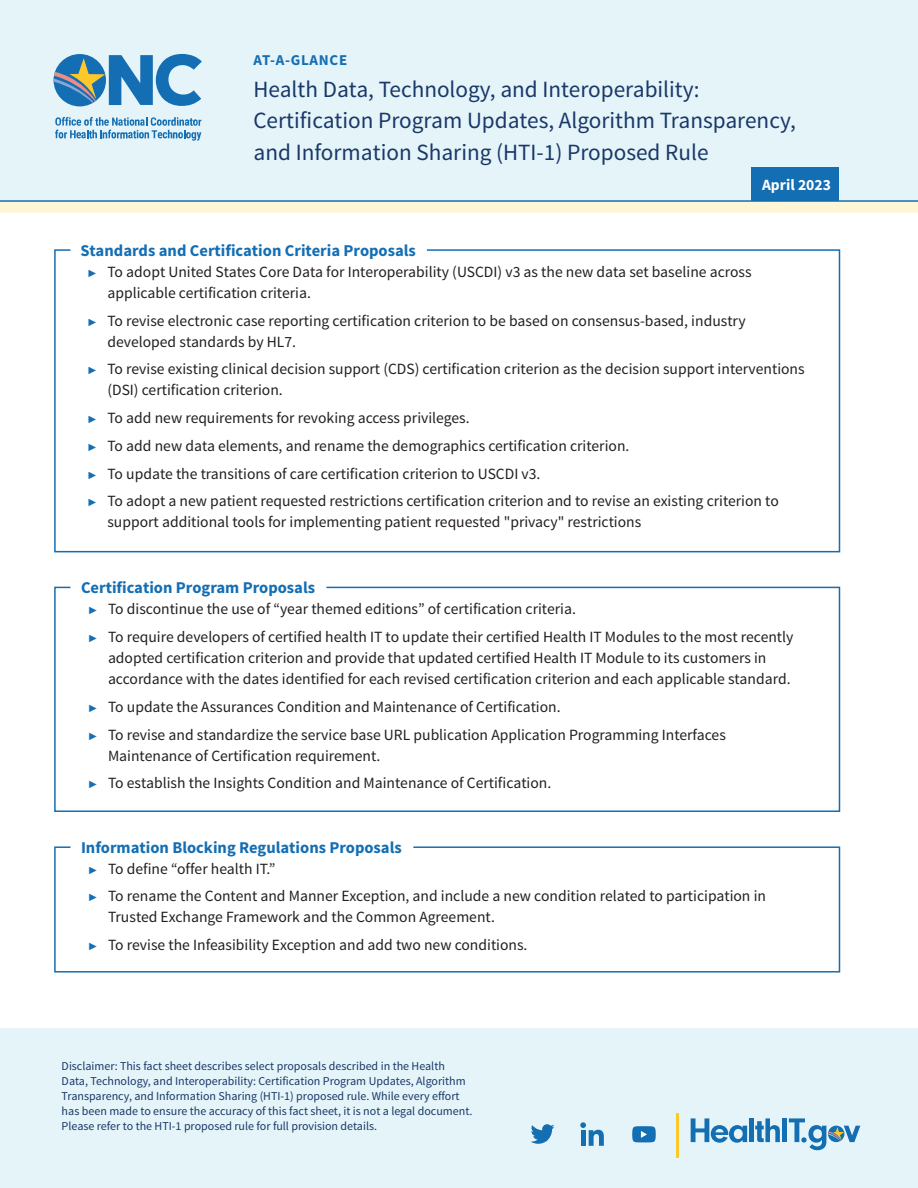
<style>
.page{position:relative;width:918px;height:1188px;background:#fff}
.page>*{position:absolute;margin:0;border:0;box-sizing:border-box;transform-origin:0 0}
.t1{font:23.25px/31.5px "Source Sans Pro";color:#1a3868}
.t2{font:700 16.5px "Source Sans Pro";color:#146eb3}
.t3{font:15.6px/21px "Source Sans Pro";color:#231f20}
.Body_Text{font:700 15.6px "Source Sans Pro";color:#fff}
.Topic_Heading_Alt{font:700 15px "Source Sans Pro";letter-spacing:.05em;color:#146eb3}
.t4{font:12px/15px "Source Sans Pro";color:#1a3868}
.s1{font-family:"Arial";font-size:10.5px;color:#146eb3}
</style>
<div class="page">
<div style="left:0;top:1028px;width:918px;height:160px;background:#e4f4f9"></div>
<div style="left:0;top:109px;width:918px;height:103px;background:#fef7d7"></div>
<div style="left:0;top:0;width:918px;height:202px;background:#e4f4f9"></div>
<div style="left:752px;top:168px;width:87px;height:33px;background:#146eb3"></div>
<svg style="left:55px;top:117px;width:146px;height:24px;background:#a0c8e2"></svg>
<svg style="left:54px;top:54px;width:148px;height:52px;background:#6ea2c5"></svg>
<svg style="left:54px;top:249px;width:787px;height:304px"></svg>
<svg style="left:54px;top:586px;width:787px;height:226px"></svg>
<svg style="left:54px;top:846px;width:787px;height:127px"></svg>
<svg style="left:632px;top:1126px;width:24px;height:16px"></svg>
<svg style="left:530px;top:1124px;width:24px;height:20px"></svg>
<svg style="left:580px;top:1122px;width:24px;height:24px"></svg>
<hr style="left:677px;top:1113px;width:2px;height:45px;background:#fec82b">
<svg style="left:691px;top:1118px;width:56px;height:25px"></svg>
<div style="left:749px;top:1118px;width:5px;height:24px;background:#136eb2"></div>
<svg style="left:755px;top:1118px;width:25px;height:24px"></svg>
<div style="left:782px;top:1118px;width:5px;height:24px;background:#136eb2"></div>
<svg style="left:789px;top:1118px;width:71px;height:32px"></svg>
<h1 class="Topic_Heading_Alt" style="left:254px;top:51px;width:95px">AT-A-GLANCE</h1>
<h1 class="t1" style="left:254px;top:74px;width:544px">Health Data, Technology, and Interoperability:<br>Certification Program Updates, Algorithm Transparency, and Information Sharing (HTI-1) Proposed Rule</h1>
<p class="Body_Text" style="left:762px;top:175px;width:71px">April 2023</p>
<h2 class="t2" style="left:80px;top:240px;width:337px">Standards and Certification Criteria Proposals</h2>
<p class="t3" style="left:107px;top:262px;width:646px;text-indent:-20px"><span class="s1">►</span> To adopt United States Core Data for Interoperability (USCDI) v3 as the new data set baseline across applicable certification criteria.</p>
<p class="t3" style="left:107px;top:310px;width:640px;text-indent:-20px"><span class="s1">►</span> To revise electronic case reporting certification criterion to be based on consensus-based, industry developed standards by HL7.</p>
<p class="t3" style="left:107px;top:359px;width:699px;text-indent:-20px"><span class="s1">►</span> To revise existing clinical decision support (CDS) certification criterion as the decision support interventions (DSI) certification criterion.</p>
<p class="t3" style="left:87px;top:408px;width:384px"><span class="s1">►</span> To add new requirements for revoking access privileges.</p>
<p class="t3" style="left:87px;top:436px;width:544px"><span class="s1">►</span> To add new data elements, and rename the demographics certification criterion.</p>
<p class="t3" style="left:87px;top:463px;width:455px"><span class="s1">►</span> To update the transitions of care certification criterion to USCDI v3.</p>
<p class="t3" style="left:107px;top:491px;width:673px;text-indent:-20px"><span class="s1">►</span> To adopt a new patient requested restrictions certification criterion and to revise an existing criterion to support additional tools for implementing patient requested "privacy" restrictions</p>
<h2 class="t2" style="left:81px;top:577px;width:236px">Certification Program Proposals</h2>
<p class="t3" style="left:88px;top:599px;width:490px"><span class="s1">►</span> To discontinue the use of “year themed editions” of certification criteria.</p>
<p class="t3" style="left:108px;top:627px;width:687px;text-indent:-20px"><span class="s1">►</span> To require developers of certified health IT to update their certified Health IT Modules to the most recently adopted certification criterion and provide that updated certified Health IT Module to its customers in accordance with the dates identified for each revised certification criterion and each applicable standard.</p>
<p class="t3" style="left:88px;top:696px;width:474px"><span class="s1">►</span> To update the Assurances Condition and Maintenance of Certification.</p>
<p class="t3" style="left:108px;top:724px;width:619px;text-indent:-20px"><span class="s1">►</span> To revise and standardize the service base URL publication Application Programming Interfaces<br>Maintenance of Certification requirement.</p>
<p class="t3" style="left:88px;top:773px;width:465px"><span class="s1">►</span> To establish the Insights Condition and Maintenance of Certification.</p>
<h2 class="t2" style="left:81px;top:837px;width:322px">Information Blocking Regulations Proposals</h2>
<p class="t3" style="left:88px;top:858px;width:189px"><span class="s1">►</span> To define “offer health IT.”</p>
<p class="t3" style="left:108px;top:886px;width:660px;text-indent:-20px"><span class="s1">►</span> To rename the Content and Manner Exception, and include a new condition related to participation in<br>Trusted Exchange Framework and the Common Agreement.</p>
<p class="t3" style="left:88px;top:935px;width:441px"><span class="s1">►</span> To revise the Infeasibility Exception and add two new conditions.</p>
<p class="t4" style="left:62px;top:1059px;width:412px">Disclaimer: This fact sheet describes select proposals described in the Health Data, Technology, and Interoperability: Certification Program Updates, Algorithm Transparency, and Information Sharing (HTI-1) proposed rule. While every effort has been made to ensure the accuracy of this fact sheet, it is not a legal document.<br>Please refer to the HTI-1 proposed rule for full provision details.</p>
</div>
